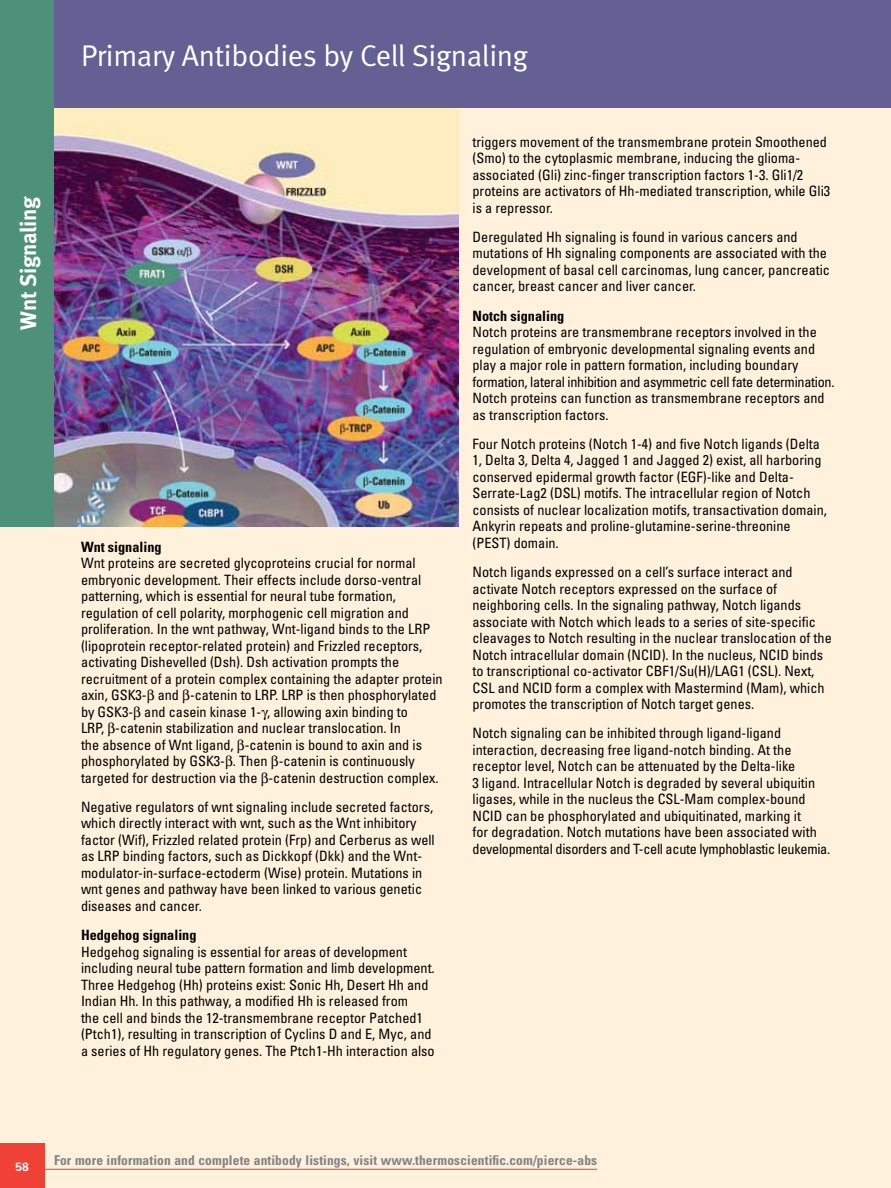
<style>
.page{position:relative;width:891px;height:1188px;background:#fff}
.page>*{position:absolute;margin:0;border:0;box-sizing:border-box;transform-origin:0 0}
.t1{font:30px "Meta Normal LF";letter-spacing:-.01em;color:#fff}
.t2{font:22.5px "Meta Bold LF";letter-spacing:-.01em;color:#fff}
.t3{font:condensed 14.25px/16.5px "Univers";color:#000}
.t4{font:700 condensed 13.5px "Univers";letter-spacing:.01em;color:#808285}
.t5{font:700 12px "Univers";color:#fff}
.s1{font-weight:700}
</style>
<div class="page">
<div style="left:0;top:108px;width:891px;height:1080px;background:#fff1dc"></div>
<div style="left:0;top:1143px;width:45px;height:45px;background:#ef4135"></div>
<div style="left:0;top:0;width:891px;height:108px;background:#646094"></div>
<div style="left:0;top:0;width:54px;height:526px;background:#4e917a"></div>
<hr style="left:30px;top:1169px;width:567px;height:1px;background:#ef4135">
<img style="left:54px;top:108px;width:405px;height:418px">
<p class="t2" style="left:14px;top:330px;width:135px;rotate:-90deg">Wnt Signaling</p>
<p class="t1" style="left:81px;top:38px;width:449px">Primary Antibodies by Cell Signaling</p>
<p class="t3" style="left:81px;top:538px;width:363px"><span class="s1">Wnt signaling<br></span>Wnt proteins are secreted glycoproteins crucial for normal embryonic development. Their effects include dorso-ventral patterning, which is essential for neural tube formation, regulation of cell polarity, morphogenic cell migration and proliferation. In the wnt pathway, Wnt-ligand binds to the LRP (lipoprotein receptor-related protein) and Frizzled receptors, activating Dishevelled (Dsh). Dsh activation prompts the recruitment of a protein complex containing the adapter protein axin, GSK3- and -catenin to LRP. LRP is then phosphorylated by GSK3- and casein kinase 1- , allowing axin binding to<br>LRP, -catenin stabilization and nuclear translocation. In<br>the absence of Wnt ligand, -catenin is bound to axin and is phosphorylated by GSK3- . Then -catenin is continuously targeted for destruction via the -catenin destruction complex.</p>
<p class="t3" style="left:81px;top:798px;width:355px">Negative regulators of wnt signaling include secreted factors, which directly interact with wnt, such as the Wnt inhibitory factor (Wif), Frizzled related protein (Frp) and Cerberus as well as LRP binding factors, such as Dickkopf (Dkk) and the Wnt&shy;modulator-in-surface-ectoderm (Wise) protein. Mutations in wnt genes and pathway have been linked to various genetic diseases and cancer.</p>
<p class="t3" style="left:81px;top:926px;width:355px"><span class="s1">Hedgehog signaling<br></span>Hedgehog signaling is essential for areas of development including neural tube pattern formation and limb development.<br>Three Hedgehog (Hh) proteins exist: Sonic Hh, Desert Hh and Indian Hh. In this pathway, a modified Hh is released from<br>the cell and binds the 12-transmembrane receptor Patched1 (Ptch1), resulting in transcription of Cyclins D and E, Myc, and a series of Hh regulatory genes. The Ptch1-Hh interaction also</p>
<p class="t3" style="left:473px;top:133px;width:359px">triggers movement of the transmembrane protein Smoothened (Smo) to the cytoplasmic membrane, inducing the glioma&shy;associated (Gli) zinc-finger transcription factors 1-3. Gli1/2 proteins are activators of Hh-mediated transcription, while Gli3 is a repressor.</p>
<p class="t3" style="left:473px;top:228px;width:359px">Deregulated Hh signaling is found in various cancers and mutations of Hh signaling components are associated with the development of basal cell carcinomas, lung cancer, pancreatic cancer, breast cancer and liver cancer.</p>
<p class="t3" style="left:473px;top:307px;width:364px"><span class="s1">Notch signaling<br></span>Notch proteins are transmembrane receptors involved in the regulation of embryonic developmental signaling events and play a major role in pattern formation, including boundary formation, lateral inhibition and asymmetric cell fate determination.<br>Notch proteins can function as transmembrane receptors and as transcription factors.</p>
<p class="t3" style="left:473px;top:435px;width:356px">Four Notch proteins (Notch 1-4) and five Notch ligands (Delta 1, Delta 3, Delta 4, Jagged 1 and Jagged 2) exist, all harboring conserved epidermal growth factor (EGF)-like and Delta-Serrate-Lag2 (DSL) motifs. The intracellular region of Notch consists of nuclear localization motifs, transactivation domain, Ankyrin repeats and proline-glutamine-serine-threonine (PEST) domain.</p>
<p class="t3" style="left:473px;top:563px;width:361px">Notch ligands expressed on a cell’s surface interact and activate Notch receptors expressed on the surface of neighboring cells. In the signaling pathway, Notch ligands associate with Notch which leads to a series of site-specific cleavages to Notch resulting in the nuclear translocation of the Notch intracellular domain (NCID). In the nucleus, NCID binds to transcriptional co-activator CBF1/Su(H)/LAG1 (CSL). Next, CSL and NCID form a complex with Mastermind (Mam), which promotes the transcription of Notch target genes.</p>
<p class="t3" style="left:473px;top:725px;width:359px">Notch signaling can be inhibited through ligand-ligand interaction, decreasing free ligand-notch binding. At the receptor level, Notch can be attenuated by the Delta-like<br>3 ligand. Intracellular Notch is degraded by several ubiquitin ligases, while in the nucleus the CSL-Mam complex-bound NCID can be phosphorylated and ubiquitinated, marking it<br>for degradation. Notch mutations have been associated with developmental disorders and T-cell acute lymphoblastic leukemia.</p>
<p class="t5" style="left:16px;top:1159px;width:15px">58</p>
<p class="t4" style="left:54px;top:1152px;width:545px">For more information and complete antibody listings, visit www.thermoscientific.com/pierce-abs</p>
</div>
